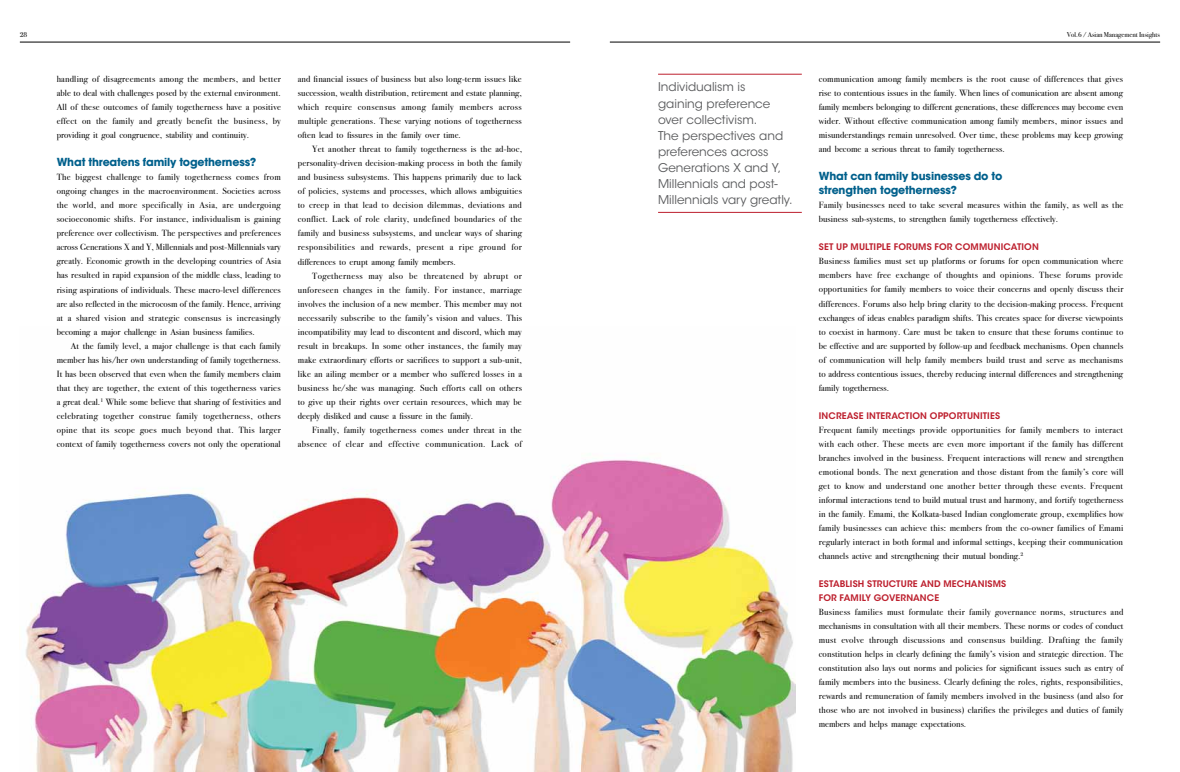
<style>
.page{position:relative;width:1180px;height:772px;background:#fff}
.page>*{position:absolute;margin:0;border:0;box-sizing:border-box;transform-origin:0 0}
.t1{font:12px/16px "ITC Avant Garde Std";color:#58595b}
.t2{font:700 11px/14px "ITC Avant Garde Std";letter-spacing:-.015em;color:#00608c}
.t3{font:9px/14px "Bodoni Svty Two ITCTT Book";letter-spacing:.005em;color:#000;text-align:justify}
.t4{font:9px/14px "Bodoni Svty Two ITCTT Book";letter-spacing:.025em;color:#000}
.t5{font:600 9px/14px "ITC Avant Garde Std";letter-spacing:.015em;color:#bd202e}
.t6{font:9px/14px "Bodoni Svty Two ITCTT Book";letter-spacing:.03em;color:#000;text-align:right}
.t7{font:7px "Bodoni Svty Two ITCTT Book";color:#000}
</style>
<div class="page">
<img style="left:26px;top:465px;width:555px;height:306px">
<img style="left:581px;top:458px;width:214px;height:313px">
<hr style="left:658px;top:74px;width:143px;height:1px;background:#bd202e">
<hr style="left:658px;top:212px;width:143px;height:1px;background:#bd202e">
<hr style="left:609px;top:42px;width:550px;height:1px;background:#000">
<hr style="left:20px;top:42px;width:550px;height:1px;background:#000">
<p class="t7" style="left:20px;top:29px;width:9px">28</p>
<p class="t7" style="left:1066px;top:29px;width:95px">Vol.6 / Asian Management Insights</p>
<p class="t3" style="left:57px;top:71px;width:226px">handling of disagreements among the members, and better able to deal with challenges posed by the external environment.<br>All of these outcomes of family togetherness have a positive effect on the family and greatly benefit the business, by providing it goal congruence, stability and continuity.</p>
<p class="t2" style="left:57px;top:155px;width:201px">What threatens family togetherness?</p>
<p class="t3" style="left:57px;top:169px;width:226px">The biggest challenge to family togetherness comes from ongoing changes in the macroenvironment. Societies across the world, and more specifically in Asia, are undergoing socioeconomic shifts. For instance, individualism is gaining preference over collectivism. The perspectives and preferences across Generations X and Y, Millennials and post-Millennials vary greatly. Economic growth in the developing countries of Asia has resulted in rapid expansion of the middle class, leading to rising aspirations of individuals. These macro-level differences are also reflected in the microcosm of the family. Hence, arriving at a shared vision and strategic consensus is increasingly becoming a major challenge in Asian business families.</p>
<p class="t3" style="left:57px;top:337px;width:226px;text-indent:14px">At the family level, a major challenge is that each family member has his/her own understanding of family togetherness.<br>It has been observed that even when the family members claim that they are together, the extent of this togetherness varies a great deal.<sup>1</sup> While some believe that sharing of festivities and celebrating together construe family togetherness, others opine that its scope goes much beyond that. This larger context of family togetherness covers not only the operational</p>
<p class="t3" style="left:298px;top:71px;width:225px">and financial issues of business but also long-term issues like succession, wealth distribution, retirement and estate planning, which require consensus among family members across multiple generations. These varying notions of togetherness often lead to fissures in the family over time.</p>
<p class="t3" style="left:298px;top:141px;width:226px;text-indent:14px">Yet another threat to family togetherness is the ad-hoc, personality-driven decision-making process in both the family and business subsystems. This happens primarily due to lack of policies, systems and processes, which allows ambiguities to creep in that lead to decision dilemmas, deviations and conflict. Lack of role clarity, undefined boundaries of the family and business subsystems, and unclear ways of sharing responsibilities and rewards, present a ripe ground for differences to erupt among family members.</p>
<p class="t3" style="left:298px;top:267px;width:226px;text-indent:14px">Togetherness may also be threatened by abrupt or unforeseen changes in the family. For instance, marriage involves the inclusion of a new member. This member may not necessarily subscribe to the family’s vision and values. This incompatibility may lead to discontent and discord, which may result in breakups. In some other instances, the family may make extraordinary efforts or sacrifices to support a sub-unit, like an ailing member or a member who suffered losses in a business he/she was managing. Such efforts call on others to give up their rights over certain resources, which may be deeply disliked and cause a fissure in the family.</p>
<p class="t6" style="left:298px;top:421px;width:225px">Finally, family togetherness comes under threat in the absence of clear and effective communication. Lack of</p>
<h1 class="t1" style="left:658px;top:79px;width:136px">Individualism is gaining preference over collectivism.<br>The perspectives and preferences across<br>Generations X and Y,<br>Millennials and post-<br>Millennials vary greatly.</h1>
<p class="t3" style="left:818px;top:71px;width:306px">communication among family members is the root cause of differences that gives rise to contentious issues in the family. When lines of comunication are absent among family members belonging to different generations, these differences may become even wider. Without effective communication among family members, minor issues and misunderstandings remain unresolved. Over time, these problems may keep growing and become a serious threat to family togetherness.</p>
<p class="t2" style="left:818px;top:169px;width:185px">What can family businesses do to strengthen togetherness?</p>
<p class="t4" style="left:818px;top:197px;width:306px">Family businesses need to take several measures within the family, as well as the business sub-systems, to strengthen family togetherness effectively.</p>
<p class="t5" style="left:818px;top:240px;width:221px">SET UP MULTIPLE FORUMS FOR COMMUNICATION</p>
<p class="t3" style="left:818px;top:253px;width:306px">Business families must set up platforms or forums for open communication where members have free exchange of thoughts and opinions. These forums provide opportunities for family members to voice their concerns and openly discuss their differences. Forums also help bring clarity to the decision-making process. Frequent exchanges of ideas enables paradigm shifts. This creates space for diverse viewpoints to coexist in harmony. Care must be taken to ensure that these forums continue to be effective and are supported by follow-up and feedback mechanisms. Open channels of communication will help family members build trust and serve as mechanisms to address contentious issues, thereby reducing internal differences and strengthening family togetherness.</p>
<p class="t5" style="left:818px;top:408px;width:183px">INCREASE INTERACTION OPPORTUNITIES</p>
<p class="t3" style="left:818px;top:421px;width:306px">Frequent family meetings provide opportunities for family members to interact with each other. These meets are even more important if the family has different branches involved in the business. Frequent interactions will renew and strengthen emotional bonds. The next generation and those distant from the family’s core will get to know and understand one another better through these events. Frequent informal interactions tend to build mutual trust and harmony, and fortify togetherness in the family. Emami, the Kolkata-based Indian conglomerate group, exemplifies how family businesses can achieve this: members from the co-owner families of Emami regularly interact in both formal and informal settings, keeping their communication channels active and strengthening their mutual bonding.<sup>2</sup></p>
<p class="t5" style="left:818px;top:576px;width:189px">ESTABLISH STRUCTURE AND MECHANISMS<br>FOR FAMILY GOVERNANCE</p>
<p class="t3" style="left:818px;top:603px;width:306px">Business families must formulate their family governance norms, structures and mechanisms in consultation with all their members. These norms or codes of conduct must evolve through discussions and consensus building. Drafting the family constitution helps in clearly defining the family’s vision and strategic direction. The constitution also lays out norms and policies for significant issues such as entry of family members into the business. Clearly defining the roles, rights, responsibilities, rewards and remuneration of family members involved in the business (and also for those who are not involved in business) clarifies the privileges and duties of family members and helps manage expectations.</p>
</div>
